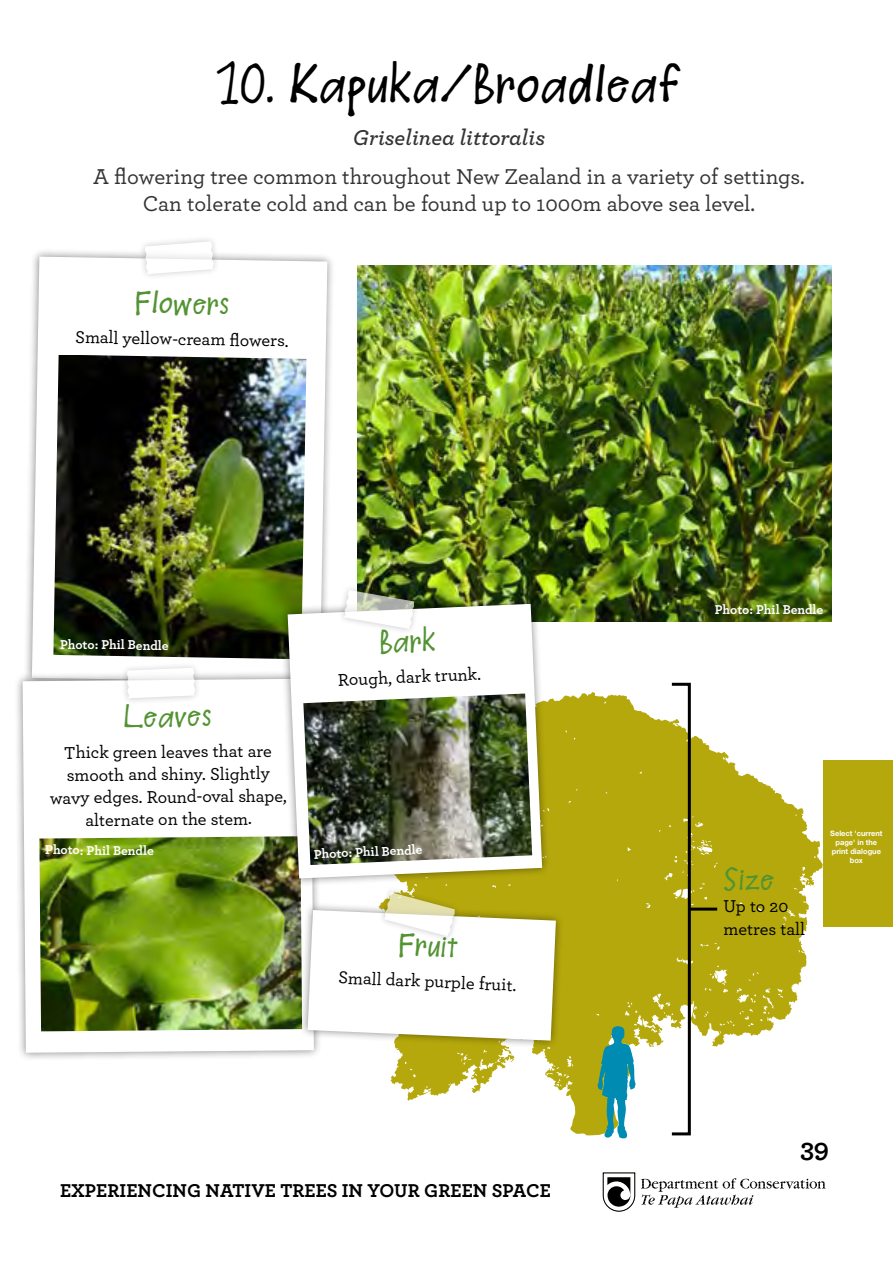
<style>
.page{position:relative;width:893px;height:1263px;background:#fff}
.page>*{position:absolute;margin:0;border:0;box-sizing:border-box;transform-origin:0 0}
.t1{font:45px "Salli Scribbles";color:#000}
.t2{font:27px "Salli Scribbles";color:#539333}
.t3{font:700 27px "Archer";color:#000}
.t4{font:500 22.5px/27px "Archer";color:#333;text-align:center}
.t5{font:italic 600 22.5px "Archer";color:#333}
.t6{font:700 19.5px "Archer";color:#000}
.t7{font:500 18px/22.5px "Archer";letter-spacing:-.01em;color:#000;text-align:center}
.t8{font:700 13.5px "Archer";letter-spacing:-.005em;color:#fff}
.t9{font:700 7.5px/9px "Helvetica Neue LT Std";color:#fff;text-align:center}
</style>
<div class="page">
<div style="left:24px;top:249px;width:312px;height:442px;background:#000;opacity:.45"></div>
<svg style="left:32px;top:257px;width:295px;height:414px"></svg>
<div style="left:138px;top:235px;width:83px;height:47px;background:#000;opacity:.3"></div>
<svg style="left:145px;top:241px;width:69px;height:33px"></svg>
<img style="left:53px;top:355px;width:253px;height:304px">
<div style="left:15px;top:671px;width:307px;height:390px;background:#000;opacity:.45"></div>
<svg style="left:23px;top:679px;width:291px;height:374px"></svg>
<div style="left:120px;top:661px;width:81px;height:44px;background:#000;opacity:.3"></div>
<svg style="left:127px;top:668px;width:68px;height:30px"></svg>
<img style="left:39px;top:836px;width:263px;height:195px">
<svg style="left:390px;top:692px;width:433px;height:443px;fill:#b5a80c"></svg>
<svg style="left:597px;top:1025px;width:39px;height:114px"></svg>
<div style="left:670px;top:683px;width:21px;height:452px;border:3px solid #000"></div>
<hr style="left:690px;top:907px;width:27px;height:3px;background:#000">
<div style="left:300px;top:902px;width:264px;height:147px;background:#000;opacity:.45"></div>
<div style="left:377px;top:886px;width:84px;height:57px;background:#000;opacity:.3"></div>
<svg style="left:308px;top:892px;width:248px;height:148px"></svg>
<img style="left:357px;top:266px;width:474px;height:356px">
<div style="left:280px;top:596px;width:270px;height:291px;background:#000;opacity:.45"></div>
<svg style="left:288px;top:604px;width:254px;height:274px"></svg>
<div style="left:337px;top:584px;width:84px;height:51px;background:#000;opacity:.3"></div>
<svg style="left:344px;top:590px;width:70px;height:39px"></svg>
<img style="left:303px;top:693px;width:229px;height:172px">
<svg style="left:603px;top:1172px;width:32px;height:39px"></svg>
<svg style="left:641px;top:1178px;width:185px;height:30px"></svg>
<div style="left:823px;top:760px;width:70px;height:167px;background:#b5a80c"></div>
<h1 class="t1" style="left:216px;top:45px;width:468px">10. Kapuka/Broadleaf</h1>
<p class="t5" style="left:353px;top:120px;width:194px">Griselinea littoralis</p>
<p class="t4" style="left:93px;top:162px;width:713px">A flowering tree common throughout New Zealand in a variety of settings.<br>Can tolerate cold and can be found up to 1000m above sea level.</p>
<h2 class="t2" style="left:136px;top:279px;width:95px;rotate:1deg">Flowers</h2>
<p class="t7" style="left:76px;top:325px;width:215px;rotate:1deg">Small yellow-cream fl owers.</p>
<p class="t8" style="left:60px;top:634px;width:110px">Photo: Phil Bendle</p>
<h2 class="t2" style="left:123px;top:693px;width:89px;rotate:-1deg">Leaves</h2>
<p class="t7" style="left:50px;top:739px;width:238px">Thick green leaves that are smooth and shiny. Slightly wavy edges. Round-oval shape, alternate on the stem.</p>
<p class="t8" style="left:45px;top:839px;width:110px">Photo: Phil Bendle</p>
<h2 class="t2" style="left:379px;top:618px;width:58px;rotate:-2deg">Bark</h2>
<p class="t7" style="left:338px;top:667px;width:144px;rotate:-2deg">Rough, dark trunk.</p>
<p class="t8" style="left:313px;top:844px;width:110px;rotate:-3deg">Photo: Phil Bendle</p>
<h2 class="t2" style="left:400px;top:921px;width:61px;rotate:2deg">Fruit</h2>
<p class="t7" style="left:339px;top:966px;width:180px;rotate:2deg">Small dark purple fruit.</p>
<p class="t6" style="left:60px;top:1175px;width:492px">EXPERIENCING NATIVE TREES IN YOUR GREEN SPACE</p>
<p class="t8" style="left:715px;top:599px;width:110px">Photo: Phil Bendle</p>
<p class="t8" style="left:706px;top:600px;width:107px">Photo: Kiri Pullen</p>
<h2 class="t2" style="left:724px;top:855px;width:53px">Size</h2>
<p class="t7" style="left:724px;top:894px;width:83px;text-align:left">Up to 20 metres tall</p>
<p class="t9" style="left:830px;top:829px;width:54px">Select 'current page' in the print dialogue box</p>
<h2 class="t3" style="left:800px;top:1127px;width:30px">39</h2>
</div>
